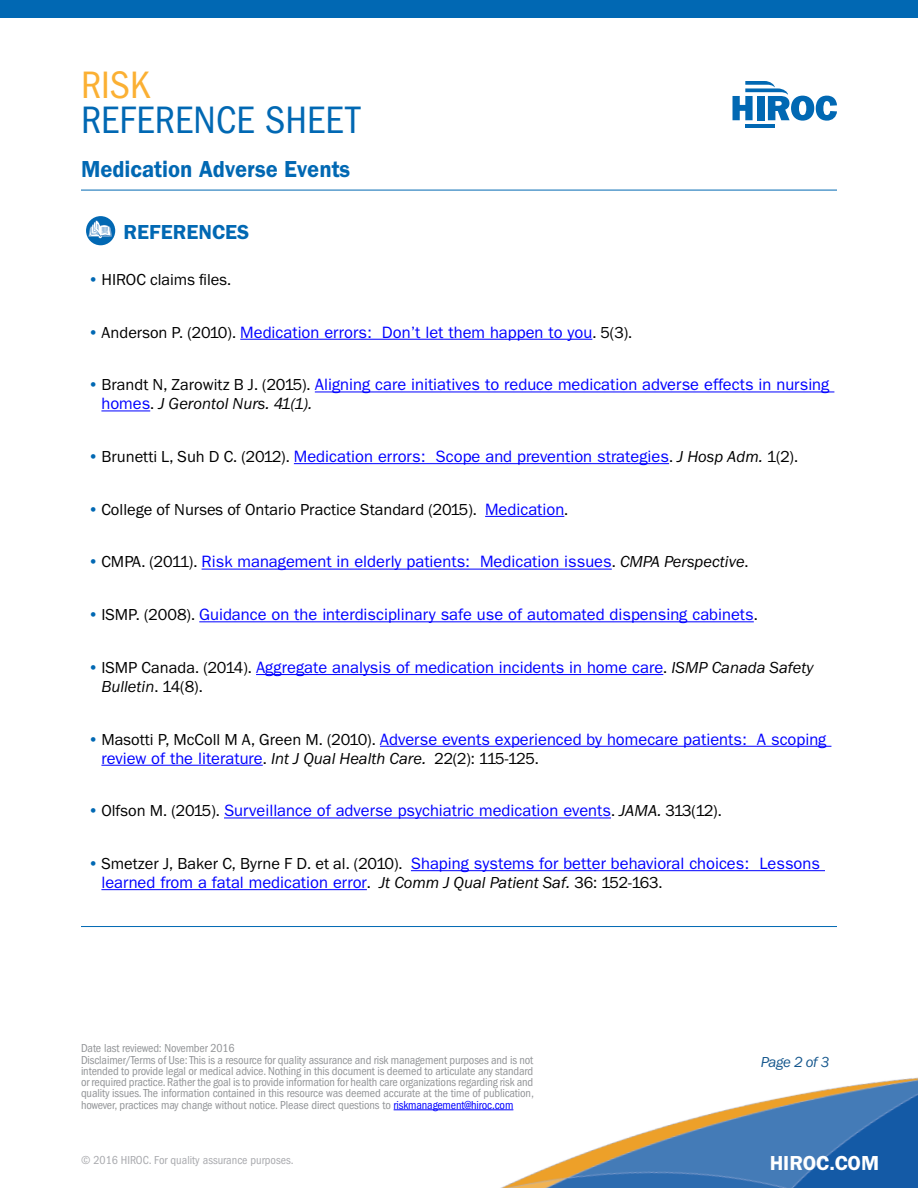
<style>
.page{position:relative;width:918px;height:1188px;background:#fff}
.page>*{position:absolute;margin:0;border:0;box-sizing:border-box;transform-origin:0 0}
.t1{font:condensed 39.6px "Franklin Gothic LT";letter-spacing:.005em;color:#0168b3}
.t2{font:condensed 39.6px "Franklin Gothic LT";color:#fbb033}
.t3{font:700 24px "Franklin Gothic";color:#0168b3;scale:.94 1}
.t4{font:700 21px "Franklin Gothic";color:#0168b3}
.t5{font:700 21px "Franklin Gothic";color:#fff}
.t6{font:16.5px/19px "Franklin Gothic";color:#00f}
.t7{font:16.5px "Franklin Gothic";color:#000}
.Body_Text{font:italic 15px "Franklin Gothic";letter-spacing:-.02em;color:#13558c}
.t8{font:condensed 12px/11.2px "Franklin Gothic LT";letter-spacing:-.01em;color:#939598;text-align:justify}
.t9{font:condensed 12px "Franklin Gothic LT";color:#a8a9ad}
.s1{color:#0168b3}
.s2{color:#000}
.s3{font-style:italic;color:#000}
.s4{color:#00f}
</style>
<div class="page">
<hr style="left:240px;top:339px;width:352px;height:1px;background:#00f">
<hr style="left:315px;top:392px;width:519px;height:1px;background:#00f">
<hr style="left:101px;top:411px;width:49px;height:1px;background:#00f">
<hr style="left:294px;top:463px;width:375px;height:1px;background:#00f">
<hr style="left:485px;top:516px;width:79px;height:1px;background:#00f">
<hr style="left:202px;top:569px;width:410px;height:1px;background:#00f">
<hr style="left:199px;top:621px;width:555px;height:1px;background:#00f">
<hr style="left:256px;top:674px;width:407px;height:1px;background:#00f">
<hr style="left:380px;top:746px;width:451px;height:1px;background:#00f">
<hr style="left:101px;top:765px;width:162px;height:1px;background:#00f">
<hr style="left:224px;top:818px;width:387px;height:1px;background:#00f">
<hr style="left:411px;top:870px;width:414px;height:1px;background:#00f">
<hr style="left:101px;top:889px;width:266px;height:1px;background:#00f">
<hr style="left:81px;top:190px;width:756px;height:1px;background:#0168b3">
<hr style="left:745px;top:124px;width:30px;height:4px;background:#0168b3">
<svg style="left:733px;top:81px;width:104px;height:40px"></svg>
<hr style="left:394px;top:1110px;width:119px;height:1px;background:#00f">
<img style="left:486px;top:1077px;width:432px;height:111px">
<div style="left:1px;top:0;width:917px;height:17px;background:#0168b3"></div>
<hr style="left:81px;top:926px;width:756px;height:1px;background:#0168b3">
<div style="left:86px;top:216px;width:29px;height:29px;background:#0168b3;border-radius:50%"></div>
<svg style="left:88px;top:220px;width:24px;height:18px"></svg>
<p class="t2" style="left:81px;top:63px;width:70px">RISK</p>
<p class="t1" style="left:81px;top:97px;width:280px">REFERENCE SHEET</p>
<p class="t3" style="left:81px;top:153px;width:288px">Medication Adverse Events</p>
<p class="t4" style="left:123px;top:218px;width:128px">REFERENCES</p>
<p class="t7" style="left:88px;top:268px;width:145px"><span class="s1">•</span> HIROC claims files.</p>
<p class="t6" style="left:88px;top:323px;width:546px"><span class="s1">•</span> <span class="s2">Anderson P. (2010).</span> Medication errors: Don’t let them happen to you<span class="s2">. 5(3).</span></p>
<p class="t6" style="left:101px;top:375px;width:730px;text-indent:-13px"><span class="s1">•</span> <span class="s2">Brandt N, Zarowitz B J. (2015).</span> Aligning care initiatives to reduce medication adverse effects in nursing homes<span class="s2">.</span> <span class="s3">J Gerontol Nurs. 41(1).</span></p>
<p class="t6" style="left:88px;top:447px;width:712px"><span class="s1">•</span> <span class="s2">Brunetti L, Suh D C. (2012).</span> Medication errors: Scope and prevention strategies<span class="s2">.</span> <span class="s3">J Hosp Adm.</span> <span class="s2">1(2).</span></p>
<p class="t7" style="left:88px;top:498px;width:482px"><span class="s1">•</span> College of Nurses of Ontario Practice Standard (2015). <span class="s4">Medication</span>.</p>
<p class="t6" style="left:88px;top:552px;width:662px"><span class="s1">•</span> <span class="s2">CMPA. (2011).</span> Risk management in elderly patients: Medication issues<span class="s2">.</span> <span class="s3">CMPA Perspective</span><span class="s2">.</span></p>
<p class="t6" style="left:88px;top:605px;width:671px"><span class="s1">•</span> <span class="s2">ISMP. (2008).</span> Guidance on the interdisciplinary safe use of automated dispensing cabinets<span class="s2">.</span></p>
<p class="t6" style="left:101px;top:658px;width:714px;text-indent:-13px"><span class="s1">•</span> <span class="s2">ISMP Canada. (2014).</span> Aggregate analysis of medication incidents in home care<span class="s2">.</span> <span class="s3">ISMP Canada Safety<br>Bulletin</span><span class="s2">. 14(8).</span></p>
<p class="t6" style="left:101px;top:730px;width:727px;text-indent:-13px"><span class="s1">•</span> <span class="s2">Masotti P, McColl M A, Green M. (2010).</span> Adverse events experienced by homecare patients: A scoping review of the literature<span class="s2">.</span> <span class="s3">Int J Qual Health Care.</span> <span class="s2">22(2): 115-125.</span></p>
<p class="t6" style="left:88px;top:801px;width:635px"><span class="s1">•</span> <span class="s2">Olfson M. (2015).</span> Surveillance of adverse psychiatric medication events<span class="s2">.</span> <span class="s3">JAMA.</span> <span class="s2">313(12).</span></p>
<p class="t6" style="left:101px;top:854px;width:720px;text-indent:-13px"><span class="s1">•</span> <span class="s2">Smetzer J, Baker C, Byrne F D. et al. (2010).</span> Shaping systems for better behavioral choices: Lessons learned from a fatal medication error<span class="s2">.</span> <span class="s3">Jt Comm J Qual Patient Saf.</span> <span class="s2">36: 152-163.</span></p>
<p class="t8" style="left:81px;top:1043px;width:155px">Date last reviewed: November 2016</p>
<p class="t8" style="left:81px;top:1054px;width:454px">Disclaimer/Terms of Use: This is a resource for quality assurance and risk management purposes and is not intended to provide legal or medical advice. Nothing in this document is deemed to articulate any standard or required practice. Rather the goal is to provide information for health care organizations regarding risk and quality issues. The information contained in this resource was deemed accurate at the time of publication, however, practices may change without notice. Please direct questions to <span class="s4">riskmanagement@hiroc.com</span></p>
<p class="Body_Text" style="left:761px;top:1052px;width:70px">Page 2 of 3</p>
<p class="t9" style="left:81px;top:1153px;width:214px">© 2016 HIROC. For quality assurance purposes.</p>
<p class="t5" style="left:770px;top:1149px;width:111px">HIROC.COM</p>
</div>
